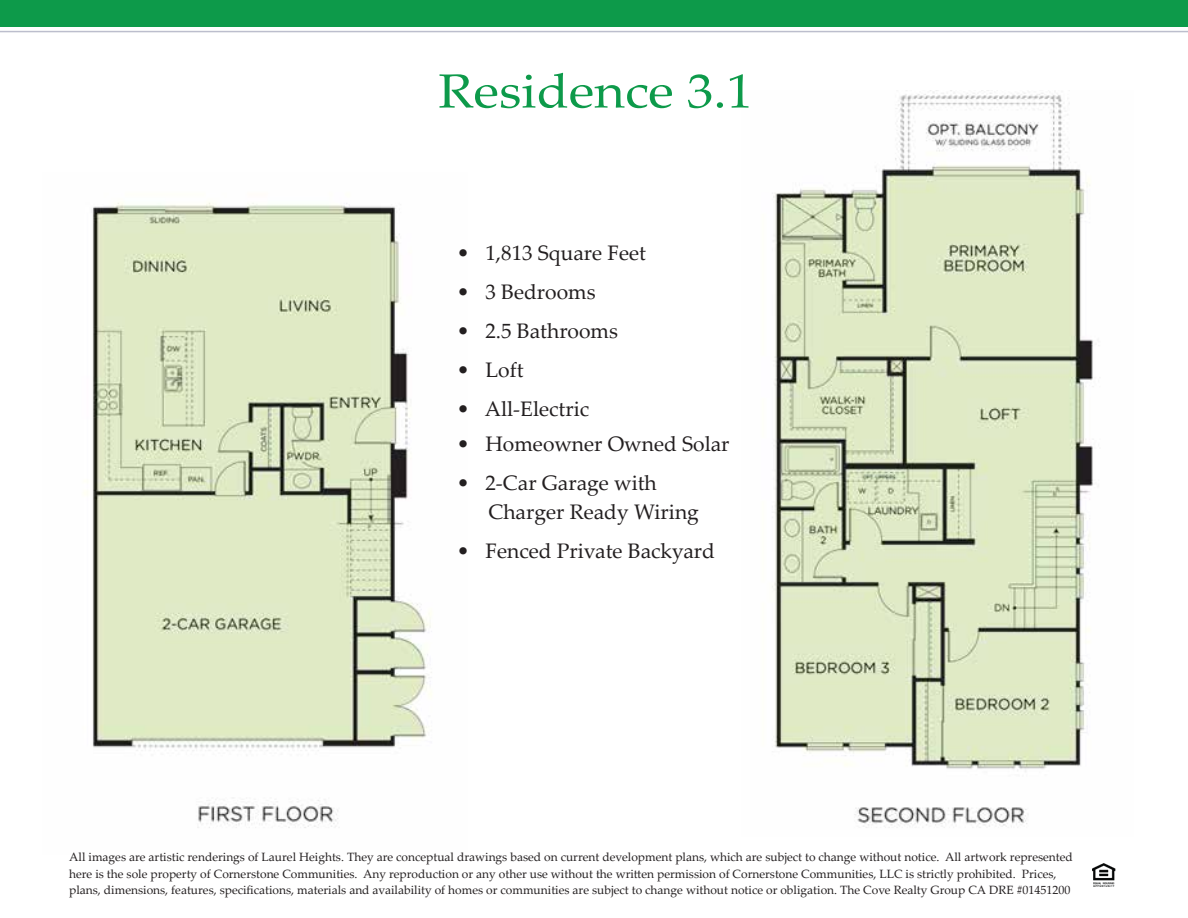
<style>
.page{position:relative;width:1188px;height:918px;background:#fff}
.page>*{position:absolute;margin:0;border:0;box-sizing:border-box;transform-origin:0 0}
.t1{font:48px "Palatino Linotype";color:#0d9a4a;scale:1.1 1}
.t2{font:21px/28.5px "Palatino Linotype";color:#231f20}
.t3{font:12px/16.5px "Palatino Linotype";color:#231f20}
</style>
<div class="page">
<img style="left:84px;top:202px;width:348px;height:626px">
<img style="left:1093px;top:863px;width:23px;height:23px">
<hr style="left:0;top:31px;width:1188px;height:1px;background:#bcbecd">
<div style="left:0;top:0;width:1188px;height:27px;background:#0d9a4a"></div>
<img style="left:772px;top:91px;width:321px;height:737px">
<h1 class="t1" style="left:438px;top:57px;width:287px">Residence 3.1</h1>
<h2 class="t2" style="left:457px;top:237px;width:191px">• 1,813 Square Feet</h2>
<h2 class="t2" style="left:457px;top:276px;width:140px">• 3 Bedrooms</h2>
<h2 class="t2" style="left:457px;top:315px;width:163px">• 2.5 Bathrooms</h2>
<h2 class="t2" style="left:457px;top:354px;width:68px">• Loft</h2>
<h2 class="t2" style="left:457px;top:393px;width:134px">• All-Electric</h2>
<h2 class="t2" style="left:457px;top:429px;width:274px">• Homeowner Owned Solar</h2>
<h2 class="t2" style="left:488px;top:468px;width:212px;text-indent:-32px">• 2-Car Garage with<br>Charger Ready Wiring</h2>
<h2 class="t2" style="left:457px;top:536px;width:260px">• Fenced Private Backyard</h2>
<p class="t3" style="left:69px;top:849px;width:1005px">All images are artistic renderings of Laurel Heights. They are conceptual drawings based on current development plans, which are subject to change without notice. All artwork represented here is the sole property of Cornerstone Communities. Any reproduction or any other use without the written permission of Cornerstone Communities, LLC is strictly prohibited. Prices, plans, dimensions, features, specifications, materials and availability of homes or communities are subject to change without notice or obligation. The Cove Realty Group CA DRE #01451200</p>
</div>
